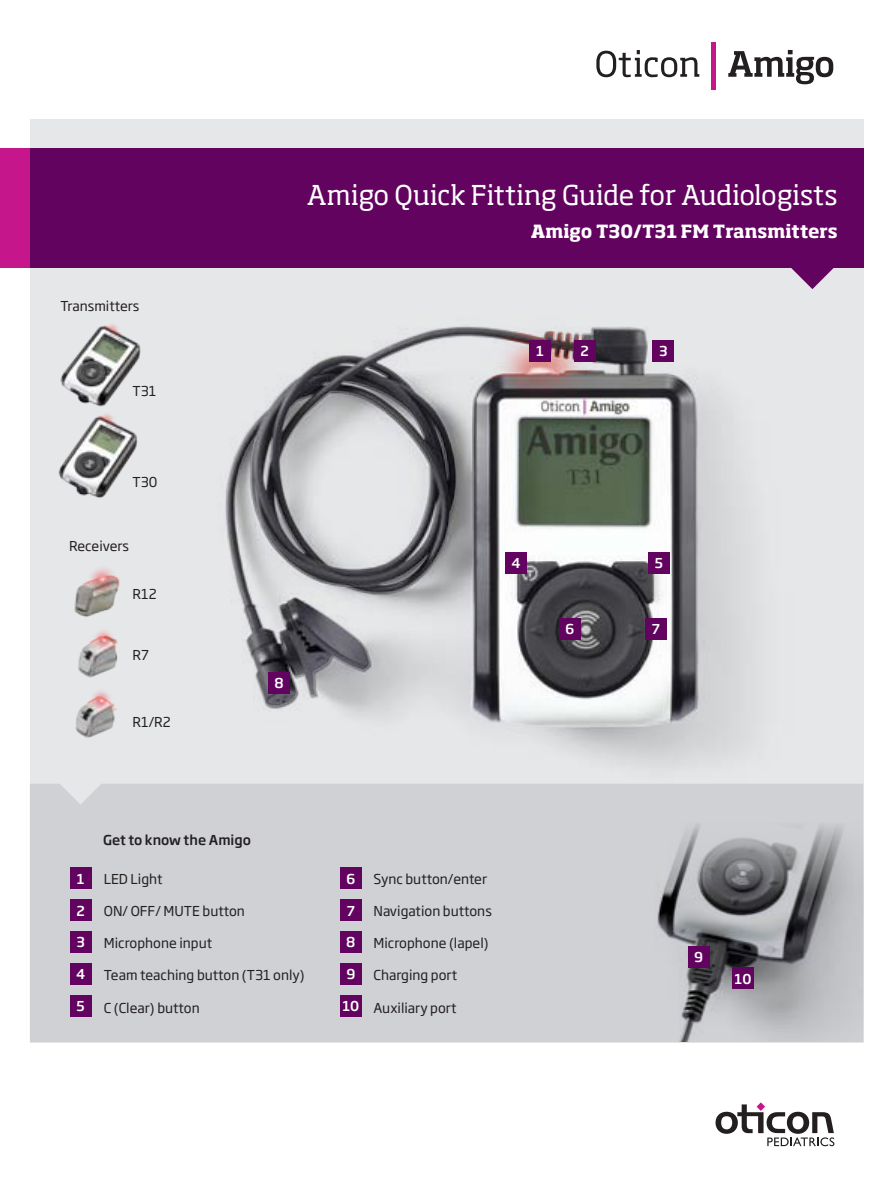
<style>
.page{position:relative;width:893px;height:1191px;background:#fff}
.page>*{position:absolute;margin:0;border:0;box-sizing:border-box;transform-origin:0 0}
.t1{font:27px "Soho Pro";letter-spacing:-.01em;color:#fff}
.t2{font:700 18px "Soho Pro";color:#fff}
.t3{font:13.5px "Soho Gothic Pro";color:#231f20}
.t4{font:500 13.5px "Soho Gothic Pro";color:#fff}
.t5{font:500 13.5px "Soho Gothic Pro";color:#231f20}
</style>
<div class="page">
<svg style="left:715px;top:1102px;width:119px;height:44px"></svg>
<div style="left:30px;top:119px;width:833px;height:923px;background:#e6e7e9"></div>
<img style="left:60px;top:324px;width:81px;height:75px">
<img style="left:58px;top:399px;width:80px;height:99px">
<img style="left:225px;top:326px;width:526px;height:439px">
<div style="left:0;top:149px;width:30px;height:119px;background:#c5168c"></div>
<svg style="left:596px;top:50px;width:103px;height:27px"></svg>
<div style="left:711px;top:42px;width:5px;height:47px;background:#c5168c"></div>
<svg style="left:728px;top:50px;width:105px;height:34px"></svg>
<svg style="left:791px;top:268px;width:42px;height:21px"></svg>
<div style="left:30px;top:149px;width:833px;height:119px;background:#62035f"></div>
<div style="left:30px;top:784px;width:833px;height:258px;background:#cfd1d4"></div>
<div style="left:70px;top:867px;width:21px;height:22px;background:#62035f"></div>
<div style="left:70px;top:899px;width:21px;height:22px;background:#62035f"></div>
<div style="left:70px;top:931px;width:21px;height:21px;background:#62035f"></div>
<div style="left:70px;top:963px;width:21px;height:21px;background:#62035f"></div>
<div style="left:70px;top:995px;width:21px;height:21px;background:#62035f"></div>
<div style="left:645px;top:618px;width:21px;height:21px;background:#62035f"></div>
<div style="left:559px;top:618px;width:21px;height:21px;background:#62035f"></div>
<img style="left:634px;top:822px;width:229px;height:219px">
<div style="left:688px;top:946px;width:21px;height:21px;background:#62035f"></div>
<div style="left:732px;top:967px;width:22px;height:22px;background:#62035f"></div>
<div style="left:529px;top:340px;width:22px;height:21px;background:#62035f"></div>
<div style="left:653px;top:340px;width:21px;height:21px;background:#62035f"></div>
<div style="left:574px;top:340px;width:21px;height:21px;background:#62035f"></div>
<div style="left:269px;top:672px;width:21px;height:21px;background:#62035f"></div>
<div style="left:340px;top:867px;width:21px;height:22px;background:#62035f"></div>
<div style="left:340px;top:899px;width:21px;height:22px;background:#62035f"></div>
<div style="left:340px;top:931px;width:21px;height:21px;background:#62035f"></div>
<div style="left:340px;top:963px;width:21px;height:21px;background:#62035f"></div>
<div style="left:340px;top:995px;width:21px;height:21px;background:#62035f"></div>
<div style="left:505px;top:552px;width:22px;height:21px;background:#62035f"></div>
<div style="left:648px;top:552px;width:22px;height:21px;background:#62035f"></div>
<img style="left:75px;top:691px;width:42px;height:47px">
<img style="left:78px;top:631px;width:40px;height:47px">
<img style="left:74px;top:568px;width:46px;height:49px">
<p class="t3" style="left:61px;top:296px;width:80px">Transmitters</p>
<p class="t3" style="left:133px;top:380px;width:25px">T31</p>
<p class="t3" style="left:133px;top:471px;width:26px">T30</p>
<p class="t3" style="left:69px;top:535px;width:61px">Receivers</p>
<p class="t3" style="left:133px;top:583px;width:26px">R12</p>
<p class="t3" style="left:133px;top:645px;width:18px">R7</p>
<p class="t3" style="left:133px;top:712px;width:40px">R1/R2</p>
<h1 class="t1" style="left:307px;top:177px;width:532px">Amigo Quick Fitting Guide for Audiologists</h1>
<h2 class="t2" style="left:531px;top:218px;width:308px">Amigo T30/T31 FM Transmitters</h2>
<p class="t4" style="left:536px;top:340px;width:9px">1</p>
<p class="t4" style="left:580px;top:340px;width:10px">2</p>
<p class="t4" style="left:659px;top:340px;width:10px">3</p>
<p class="t4" style="left:275px;top:672px;width:11px">8</p>
<p class="t4" style="left:511px;top:552px;width:11px">4</p>
<p class="t4" style="left:655px;top:552px;width:10px">5</p>
<p class="t4" style="left:565px;top:618px;width:10px">6</p>
<p class="t4" style="left:652px;top:618px;width:10px">7</p>
<p class="t5" style="left:103px;top:829px;width:149px">Get to know the Amigo</p>
<p class="t4" style="left:77px;top:868px;width:9px">1</p>
<p class="t4" style="left:77px;top:900px;width:10px">2</p>
<p class="t4" style="left:77px;top:932px;width:10px">3</p>
<p class="t4" style="left:76px;top:963px;width:11px">4</p>
<p class="t4" style="left:77px;top:995px;width:10px">5</p>
<p class="t3" style="left:104px;top:868px;width:60px">LED Light</p>
<p class="t3" style="left:104px;top:900px;width:143px">ON/ OFF/ MUTE button</p>
<p class="t3" style="left:104px;top:932px;width:110px">Microphone input</p>
<p class="t3" style="left:104px;top:965px;width:202px">Team teaching button (T31 only)</p>
<p class="t3" style="left:104px;top:997px;width:97px">C (Clear) button</p>
<p class="t4" style="left:346px;top:868px;width:10px">6</p>
<p class="t4" style="left:347px;top:900px;width:10px">7</p>
<p class="t4" style="left:346px;top:932px;width:11px">8</p>
<p class="t4" style="left:346px;top:963px;width:10px">9</p>
<p class="t4" style="left:342px;top:995px;width:18px">10</p>
<p class="t3" style="left:373px;top:868px;width:115px">Sync button/enter</p>
<p class="t3" style="left:373px;top:900px;width:120px">Navigation buttons</p>
<p class="t3" style="left:373px;top:932px;width:117px">Microphone (lapel)</p>
<p class="t3" style="left:373px;top:965px;width:85px">Charging port</p>
<p class="t3" style="left:373px;top:997px;width:84px">Auxiliary port</p>
<p class="t4" style="left:694px;top:946px;width:10px">9</p>
<p class="t4" style="left:735px;top:968px;width:18px">10</p>
</div>
